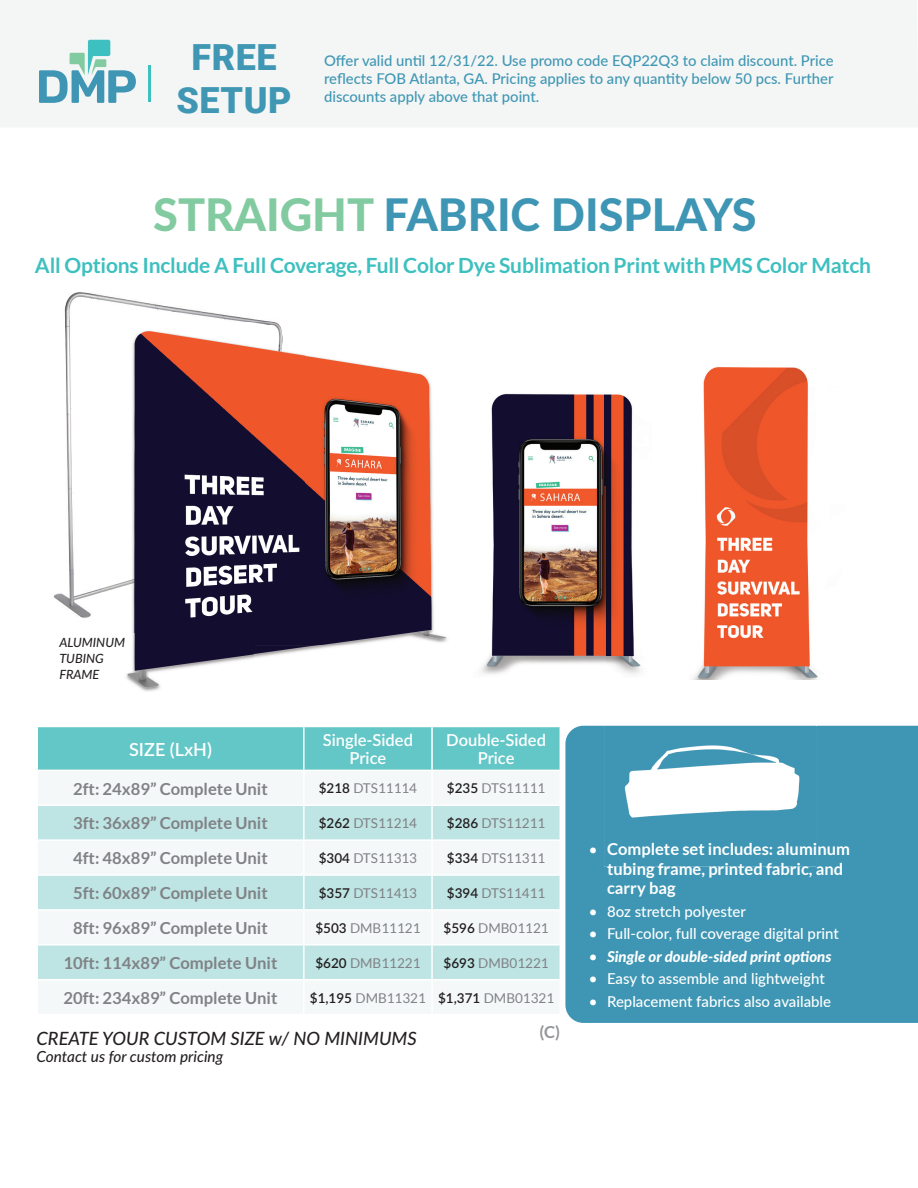
<style>
.page{position:relative;width:918px;height:1188px;background:#fff}
.page>*{position:absolute;margin:0;border:0;box-sizing:border-box;transform-origin:0 0}
.t1{font:800 45px "Lato";color:#3e96b4}
.t2{font:900 36px/43.2px "Roboto";letter-spacing:.015em;color:#3f97b4;text-align:center}
.t3{font:700 21px "Lato";letter-spacing:-.01em;color:#3dc0bf}
.t4{font:italic 500 18.3px "Lato";color:#231f20}
.t5{font:600 18px "Lato";color:#fff}
.t6{font:700 16.65px "Lato";color:#808285}
.t7{font:700 16.5px/19.5px "Lato";color:#fff}
.t8{font:600 16.5px/18.6px "Lato";color:#fff;text-align:center}
.t9{font:700 16.5px "Lato";color:#939598}
.t10{font:italic 500 15.3px "Lato";color:#231f20}
.t11{font:500 15px "Lato";color:#fff}
.t12{font:italic 800 15px "Lato";color:#fff}
.t13{font:500 14.85px/17.9px "Lato";color:#3f97b4;text-align:justify}
.t14{font:13.5px "Lato";color:#808285}
.t15{font:italic 500 12.75px/16px "Lato";color:#231f20}
.s1{color:#82cba1}
.s2{font-weight:600;color:#231f20}
.s3{font-weight:500;font-size:15px}
.s4{font-weight:500;font-style:normal}
</style>
<div class="page">
<div style="left:0;top:0;width:918px;height:127px;background:#f4f5f5"></div>
<hr style="left:148px;top:65px;width:3px;height:37px;background:#3dc0bf">
<svg style="left:39px;top:40px;width:97px;height:63px"></svg>
<img style="left:481px;top:393px;width:160px;height:281px">
<img style="left:693px;top:367px;width:125px;height:313px">
<img style="left:54px;top:292px;width:219px;height:326px">
<img style="left:254px;top:355px;width:193px;height:303px">
<img style="left:126px;top:633px;width:128px;height:59px">
<img style="left:96px;top:322px;width:208px;height:311px">
<div style="left:565px;top:726px;width:353px;height:297px;background:#3e96b4"></div>
<div style="left:604px;top:726px;width:212px;height:141px;background:#3e96b4"></div>
<img style="left:619px;top:739px;width:194px;height:93px">
<div style="left:38px;top:727px;width:522px;height:43px;background:#63c7c7"></div>
<svg style="left:38px;top:806px;width:522px;height:173px;fill:#bee4e4"></svg>
<hr style="left:37px;top:839px;width:267px;height:2px;background:#fff">
<hr style="left:304px;top:839px;width:128px;height:2px;background:#fff">
<hr style="left:432px;top:839px;width:128px;height:2px;background:#fff">
<hr style="left:303px;top:727px;width:2px;height:43px;background:#fff">
<hr style="left:431px;top:727px;width:2px;height:43px;background:#fff">
<hr style="left:303px;top:806px;width:2px;height:33px;background:#fff">
<hr style="left:431px;top:806px;width:2px;height:33px;background:#fff">
<hr style="left:303px;top:841px;width:2px;height:33px;background:#fff">
<hr style="left:431px;top:841px;width:2px;height:33px;background:#fff">
<hr style="left:303px;top:911px;width:2px;height:33px;background:#fff">
<hr style="left:431px;top:911px;width:2px;height:33px;background:#fff">
<hr style="left:37px;top:874px;width:267px;height:2px;background:#fff">
<hr style="left:304px;top:874px;width:128px;height:2px;background:#fff">
<hr style="left:432px;top:874px;width:128px;height:2px;background:#fff">
<hr style="left:303px;top:876px;width:2px;height:33px;background:#fff">
<hr style="left:431px;top:876px;width:2px;height:33px;background:#fff">
<hr style="left:37px;top:909px;width:267px;height:2px;background:#fff">
<hr style="left:304px;top:909px;width:128px;height:2px;background:#fff">
<hr style="left:432px;top:909px;width:128px;height:2px;background:#fff">
<hr style="left:37px;top:944px;width:267px;height:2px;background:#fff">
<hr style="left:304px;top:944px;width:128px;height:2px;background:#fff">
<hr style="left:432px;top:944px;width:128px;height:2px;background:#fff">
<hr style="left:303px;top:946px;width:2px;height:33px;background:#fff">
<hr style="left:431px;top:946px;width:2px;height:33px;background:#fff">
<h2 class="t2" style="left:176px;top:35px;width:117px">FREE<br>SETUP</h2>
<p class="t13" style="left:324px;top:51px;width:511px">Offer valid until 12/31/22. Use promo code EQP22Q3 to claim discount. Price reflects FOB Atlanta, GA. Pricing applies to any quantity below 50 pcs. Further discounts apply above that point.</p>
<h1 class="t1" style="left:153px;top:181px;width:605px"><span class="s1">STRAIGHT</span> FABRIC DISPLAYS</h1>
<h3 class="t3" style="left:35px;top:254px;width:838px">All Options Include A Full Coverage, Full Color Dye Sublimation Print with PMS Color Match</h3>
<p class="t15" style="left:59px;top:634px;width:67px">ALUMINUM<br>TUBING<br>FRAME</p>
<h3 class="t5" style="left:129px;top:736px;width:84px">SIZE (LxH)</h3>
<p class="t8" style="left:323px;top:730px;width:92px">Single-Sided<br>Price</p>
<p class="t8" style="left:446px;top:730px;width:101px">Double-Sided<br>Price</p>
<p class="t6" style="left:73px;top:780px;width:196px">2ft: 24x89” Complete Unit</p>
<p class="t14" style="left:319px;top:781px;width:100px"><span class="s2">$218</span> DTS11114</p>
<p class="t14" style="left:447px;top:781px;width:100px"><span class="s2">$235</span> DTS11111</p>
<p class="t6" style="left:73px;top:814px;width:196px">3ft: 36x89” Complete Unit</p>
<p class="t14" style="left:319px;top:816px;width:100px"><span class="s2">$262</span> DTS11214</p>
<p class="t14" style="left:447px;top:816px;width:100px"><span class="s2">$286</span> DTS11211</p>
<p class="t6" style="left:73px;top:849px;width:196px">4ft: 48x89” Complete Unit</p>
<p class="t14" style="left:319px;top:851px;width:100px"><span class="s2">$304</span> DTS11313</p>
<p class="t14" style="left:447px;top:851px;width:100px"><span class="s2">$334</span> DTS11311</p>
<p class="t6" style="left:73px;top:884px;width:196px">5ft: 60x89” Complete Unit</p>
<p class="t14" style="left:319px;top:886px;width:100px"><span class="s2">$357</span> DTS11413</p>
<p class="t14" style="left:447px;top:886px;width:100px"><span class="s2">$394</span> DTS11411</p>
<p class="t6" style="left:73px;top:918px;width:196px">8ft: 96x89” Complete Unit</p>
<p class="t14" style="left:315px;top:920px;width:107px"><span class="s2">$503</span> DMB11121</p>
<p class="t14" style="left:444px;top:920px;width:107px"><span class="s2">$596</span> DMB01121</p>
<p class="t6" style="left:64px;top:953px;width:215px">10ft: 114x89” Complete Unit</p>
<p class="t14" style="left:315px;top:955px;width:107px"><span class="s2">$620</span> DMB11221</p>
<p class="t14" style="left:444px;top:955px;width:107px"><span class="s2">$693</span> DMB01221</p>
<p class="t6" style="left:64px;top:988px;width:215px">20ft: 234x89” Complete Unit</p>
<p class="t14" style="left:310px;top:990px;width:246px"><span class="s2">$1,195</span> DMB11321 <span class="s2">$1,371</span> DMB01321</p>
<h3 class="t4" style="left:37px;top:1026px;width:382px">CREATE YOUR CUSTOM SIZE w/ NO MINIMUMS</h3>
<p class="t10" style="left:37px;top:1046px;width:188px">Contact us for custom pricing</p>
<p class="t9" style="left:539px;top:1022px;width:22px">(C)</p>
<p class="t7" style="left:607px;top:839px;width:244px;text-indent:-18px"><span class="s3">•</span> Complete set includes: aluminum tubing frame, printed fabric, and carry bag</p>
<p class="t11" style="left:589px;top:901px;width:158px">• 8oz stretch polyester</p>
<p class="t11" style="left:589px;top:923px;width:251px">• Full-color, full coverage digital print</p>
<p class="t12" style="left:589px;top:945px;width:244px"><span class="s4">•</span> Single or double-sided print options</p>
<p class="t11" style="left:589px;top:968px;width:237px">• Easy to assemble and lightweight</p>
<p class="t11" style="left:589px;top:990px;width:244px">• Replacement fabrics also available</p>
</div>
